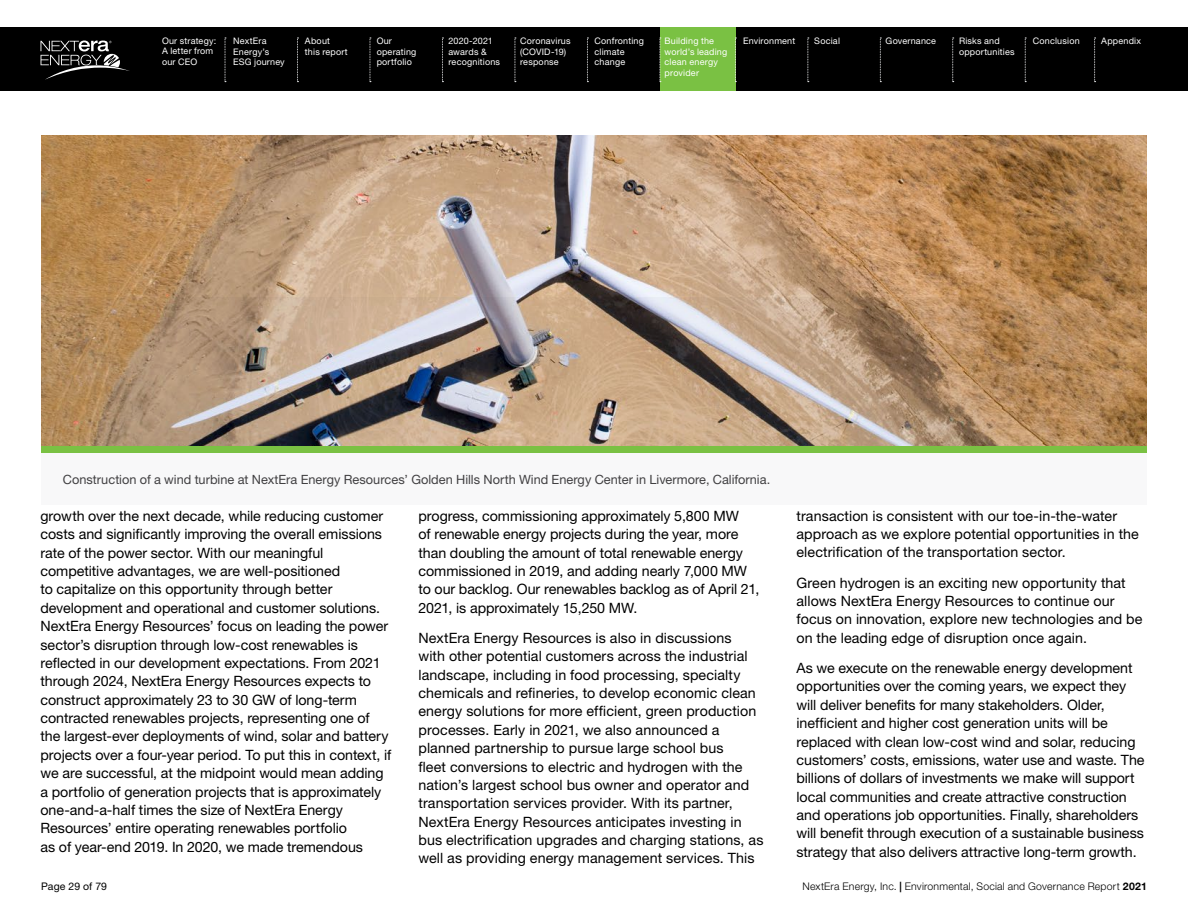
<style>
.page{position:relative;width:1188px;height:918px;background:#fff}
.page>*{position:absolute;margin:0;border:0;box-sizing:border-box;transform-origin:0 0}
.t1{font:14.25px/18.3px "Helvetica Neue LT Std";color:#000}
.t2{font:12.75px "Helvetica Neue LT Std";color:#414042}
.t3{font:300 10.5px "Helvetica Neue LT Std";letter-spacing:.02em;color:#000}
.t4{font:10.5px "Helvetica Neue LT Std";letter-spacing:.01em;color:#000}
.t5{font:9px/10.5px "Helvetica Neue LT Std";letter-spacing:.02em;color:#fff}
.s1{font-weight:700}
</style>
<div class="page">
<div style="left:41px;top:297px;width:1105px;height:207px;background:#f8f8f9"></div>
<img style="left:41px;top:135px;width:1105px;height:311px">
<div style="left:41px;top:446px;width:1106px;height:7px;background:#7ac143"></div>
<div style="left:0;top:27px;width:1188px;height:63px;background:#000"></div>
<div style="left:660px;top:27px;width:75px;height:63px;background:#7ac143"></div>
<svg style="left:225px;top:38px;width:1px;height:44px"></svg>
<svg style="left:370px;top:38px;width:1px;height:44px"></svg>
<svg style="left:297px;top:38px;width:1px;height:44px"></svg>
<svg style="left:442px;top:38px;width:1px;height:44px"></svg>
<svg style="left:515px;top:38px;width:1px;height:44px"></svg>
<svg style="left:587px;top:38px;width:1px;height:44px"></svg>
<svg style="left:660px;top:38px;width:1px;height:44px"></svg>
<svg style="left:735px;top:38px;width:1px;height:44px"></svg>
<svg style="left:808px;top:38px;width:1px;height:44px"></svg>
<svg style="left:880px;top:38px;width:1px;height:44px"></svg>
<svg style="left:952px;top:38px;width:2px;height:44px"></svg>
<svg style="left:1025px;top:38px;width:1px;height:44px"></svg>
<svg style="left:1094px;top:38px;width:2px;height:44px"></svg>
<svg style="left:40px;top:41px;width:90px;height:39px"></svg>
<p class="t5" style="left:162px;top:35px;width:56px">Our strategy:<br>A letter from our CEO</p>
<p class="t5" style="left:305px;top:36px;width:44px">About<br>this report</p>
<p class="t5" style="left:520px;top:36px;width:52px">Coronavirus (COVID-19) response</p>
<p class="t5" style="left:595px;top:36px;width:51px">Confronting climate change</p>
<p class="t5" style="left:233px;top:36px;width:35px">NextEra</p>
<p class="t5" style="left:1033px;top:36px;width:48px">Conclusion</p>
<p class="t5" style="left:1101px;top:36px;width:41px">Appendix</p>
<p class="t5" style="left:233px;top:46px;width:53px">Energy’s<br>ESG journey</p>
<p class="t5" style="left:377px;top:36px;width:41px">Our operating portfolio</p>
<p class="t5" style="left:448px;top:36px;width:53px">2020-2021 awards &amp; recognitions</p>
<p class="t5" style="left:665px;top:36px;width:64px">Building the world’s leading clean energy provider</p>
<p class="t5" style="left:743px;top:36px;width:54px">Environment</p>
<p class="t5" style="left:814px;top:36px;width:27px">Social</p>
<p class="t5" style="left:886px;top:36px;width:52px">Governance</p>
<p class="t5" style="left:959px;top:36px;width:57px">Risks and opportunities</p>
<p class="t2" style="left:63px;top:472px;width:709px">Construction of a wind turbine at NextEra Energy Resources’ Golden Hills North Wind Energy Center in Livermore, California.</p>
<p class="t1" style="left:40px;top:507px;width:353px">growth over the next decade, while reducing customer costs and significantly improving the overall emissions rate of the power sector. With our meaningful competitive advantages, we are well-positioned<br>to capitalize on this opportunity through better development and operational and customer solutions.<br>NextEra Energy Resources’ focus on leading the power sector’s disruption through low-cost renewables is reflected in our development expectations. From 2021 through 2024, NextEra Energy Resources expects to construct approximately 23 to 30 GW of long-term contracted renewables projects, representing one of the largest-ever deployments of wind, solar and battery projects over a four-year period. To put this in context, if we are successful, at the midpoint would mean adding a portfolio of generation projects that is approximately one-and-a-half times the size of NextEra Energy Resources’ entire operating renewables portfolio<br>as of year-end 2019. In 2020, we made tremendous</p>
<p class="t1" style="left:418px;top:506px;width:342px">progress, commissioning approximately 5,800 MW<br>of renewable energy projects during the year, more than doubling the amount of total renewable energy commissioned in 2019, and adding nearly 7,000 MW to our backlog. Our renewables backlog as of April 21, 2021, is approximately 15,250 MW.</p>
<p class="t1" style="left:418px;top:629px;width:346px">NextEra Energy Resources is also in discussions<br>with other potential customers across the industrial landscape, including in food processing, specialty chemicals and refineries, to develop economic clean energy solutions for more efficient, green production processes. Early in 2021, we also announced a planned partnership to pursue large school bus<br>fleet conversions to electric and hydrogen with the nation’s largest school bus owner and operator and transportation services provider. With its partner, NextEra Energy Resources anticipates investing in bus electrification upgrades and charging stations, as well as providing energy management services. This</p>
<p class="t1" style="left:796px;top:506px;width:344px">transaction is consistent with our toe-in-the-water approach as we explore potential opportunities in the electrification of the transportation sector.</p>
<p class="t1" style="left:796px;top:573px;width:348px">Green hydrogen is an exciting new opportunity that allows NextEra Energy Resources to continue our focus on innovation, explore new technologies and be on the leading edge of disruption once again.</p>
<p class="t1" style="left:796px;top:659px;width:350px">As we execute on the renewable energy development opportunities over the coming years, we expect they will deliver benefits for many stakeholders. Older, inefficient and higher cost generation units will be replaced with clean low-cost wind and solar, reducing customers’ costs, emissions, water use and waste. The billions of dollars of investments we make will support local communities and create attractive construction and operations job opportunities. Finally, shareholders will benefit through execution of a sustainable business strategy that also delivers attractive long-term growth.</p>
<p class="t4" style="left:41px;top:880px;width:67px">Page 29 of 79</p>
<p class="t3" style="left:803px;top:880px;width:346px">NextEra Energy, Inc. <span class="s1">|</span> Environmental, Social and Governance Report <span class="s1">2021</span></p>
</div>
